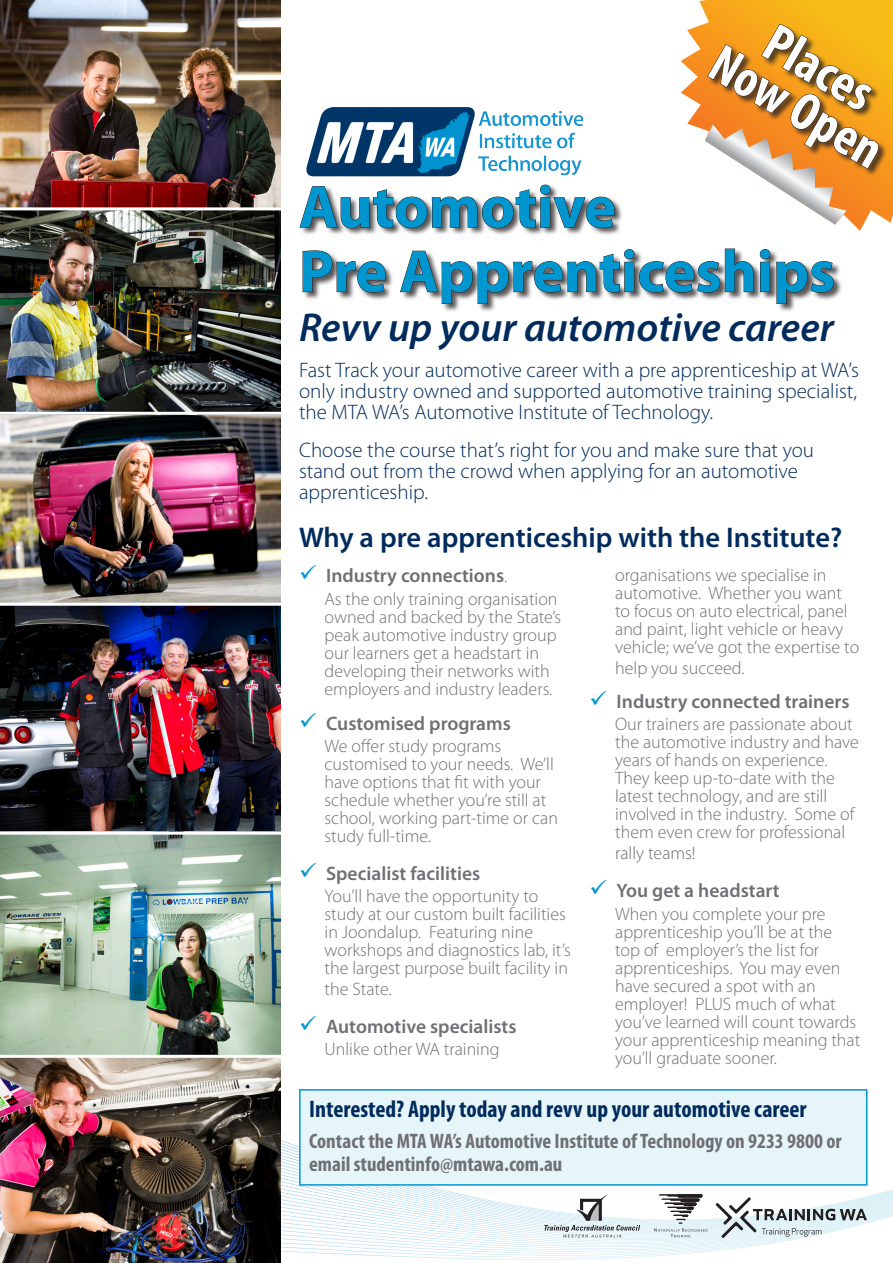
<style>
.page{position:relative;width:893px;height:1263px;background:#fff}
.page>*{position:absolute;margin:0;border:0;box-sizing:border-box;transform-origin:0 0}
.t1{font:700 60px/64.5px "Myriad Pro";color:#0097d0}
.t2{font:700 condensed 54px/45px "Myriad Pro";color:#fff;text-align:center}
.t3{font:italic 600 40.5px "Myriad Pro";color:#002b5c}
.t4{font:600 28.5px "Myriad Pro";color:#002b5c}
.t5{font:700 condensed 24px "Myriad Pro";color:#002b5c}
.t6{font:300 21px/21px "Myriad Pro";color:#002b5c;text-align:justify}
.t7{font:700 condensed 21px/22.5px "Myriad Pro";color:#6f7073}
.t8{font:600 19.5px "Myriad Pro";color:#6f7073}
.t9{font:300 18px/18px "Myriad Pro";color:#6f7073}
.s1{font-weight:300;font-size:18px}
</style>
<div class="page">
<svg style="left:281px;top:1089px;width:612px;height:151px"></svg>
<img style="left:0;top:0;width:280px;height:387px">
<img style="left:0;top:387px;width:281px;height:876px">
<hr style="left:0;top:207px;width:310px;height:3px;background:#fff">
<hr style="left:0;top:412px;width:288px;height:3px;background:#fff">
<div style="left:300px;top:184px;width:542px;height:129px;background:#231f20;opacity:.75"></div>
<div style="left:300px;top:1090px;width:567px;height:95px;background:#e6f5fa"></div>
<div style="left:299px;top:1089px;width:568px;height:97px;border:2px solid #0097d0"></div>
<svg style="left:299px;top:3px;width:594px;height:302px"></svg>
<svg style="left:716px;top:1197px;width:151px;height:41px"></svg>
<svg style="left:544px;top:1194px;width:96px;height:43px"></svg>
<svg style="left:654px;top:1194px;width:54px;height:43px"></svg>
<hr style="left:0;top:603px;width:284px;height:3px;background:#fff">
<hr style="left:0;top:832px;width:288px;height:3px;background:#fff">
<hr style="left:0;top:1055px;width:284px;height:3px;background:#fff">
<p class="t2" style="left:748px;top:0;width:192px;rotate:30deg">Places<br>Now Open</p>
<p class="t1" style="left:299px;top:173px;width:538px">Automotive<br>Pre Apprenticeships</p>
<p class="t3" style="left:299px;top:301px;width:536px">Revv up your automotive career</p>
<p class="t6" style="left:299px;top:360px;width:561px">Fast Track your automotive career with a pre apprenticeship at WA’s only industry owned and supported automotive training specialist, the MTA WA’s Automotive Institute of Technology.</p>
<p class="t6" style="left:299px;top:440px;width:517px;text-align:left">Choose the course that’s right for you and make sure that you stand out from the crowd when applying for an automotive apprenticeship.</p>
<p class="t4" style="left:299px;top:519px;width:545px">Why a pre apprenticeship with the Institute?</p>
<p class="t8" style="left:326px;top:563px;width:183px">Industry connections<span class="s1">.</span></p>
<p class="t9" style="left:325px;top:589px;width:238px">As the only training organisation owned and backed by the State’s peak automotive industry group our learners get a headstart in developing their networks with employers and industry leaders.</p>
<p class="t8" style="left:326px;top:711px;width:186px">Customised programs</p>
<p class="t9" style="left:325px;top:737px;width:235px">We offer study programs customised to your needs. We’ll have options that fit with your schedule whether you’re still at school, working part-time or can study full-time.</p>
<p class="t8" style="left:326px;top:861px;width:156px">Specialist facilities</p>
<p class="t9" style="left:325px;top:887px;width:248px">You’ll have the opportunity to study at our custom built facilities in Joondalup. Featuring nine workshops and diagnostics lab, it’s the largest purpose built facility in</p>
<p class="t9" style="left:325px;top:980px;width:69px">the State.</p>
<p class="t8" style="left:326px;top:1014px;width:192px">Automotive specialists</p>
<p class="t9" style="left:325px;top:1040px;width:176px">Unlike other WA training</p>
<p class="t9" style="left:615px;top:566px;width:246px">organisations we specialise in automotive. Whether you want to focus on auto electrical, panel and paint, light vehicle or heavy vehicle; we’ve got the expertise to</p>
<p class="t9" style="left:615px;top:659px;width:131px">help you succeed.</p>
<p class="t8" style="left:617px;top:689px;width:234px">Industry connected trainers</p>
<p class="t9" style="left:615px;top:715px;width:245px">Our trainers are passionate about the automotive industry and have years of hands on experience.<br>They keep up-to-date with the latest technology, and are still involved in the industry. Some of them even crew for professional</p>
<p class="t9" style="left:615px;top:844px;width:82px">rally teams!</p>
<p class="t8" style="left:617px;top:878px;width:165px">You get a headstart</p>
<p class="t9" style="left:615px;top:904px;width:247px">When you complete your pre apprenticeship you’ll be at the top of employer’s the list for apprenticeships. You may even have secured a spot with an employer! PLUS much of what you’ve learned will count towards your apprenticeship meaning that you’ll graduate sooner.</p>
<p class="t5" style="left:309px;top:1094px;width:499px">Interested? Apply today and revv up your automotive career</p>
<p class="t7" style="left:309px;top:1129px;width:534px">Contact the MTA WA’s Automotive Institute of Technology on 9233 9800 or email studentinfo@mtawa.com.au</p>
</div>
